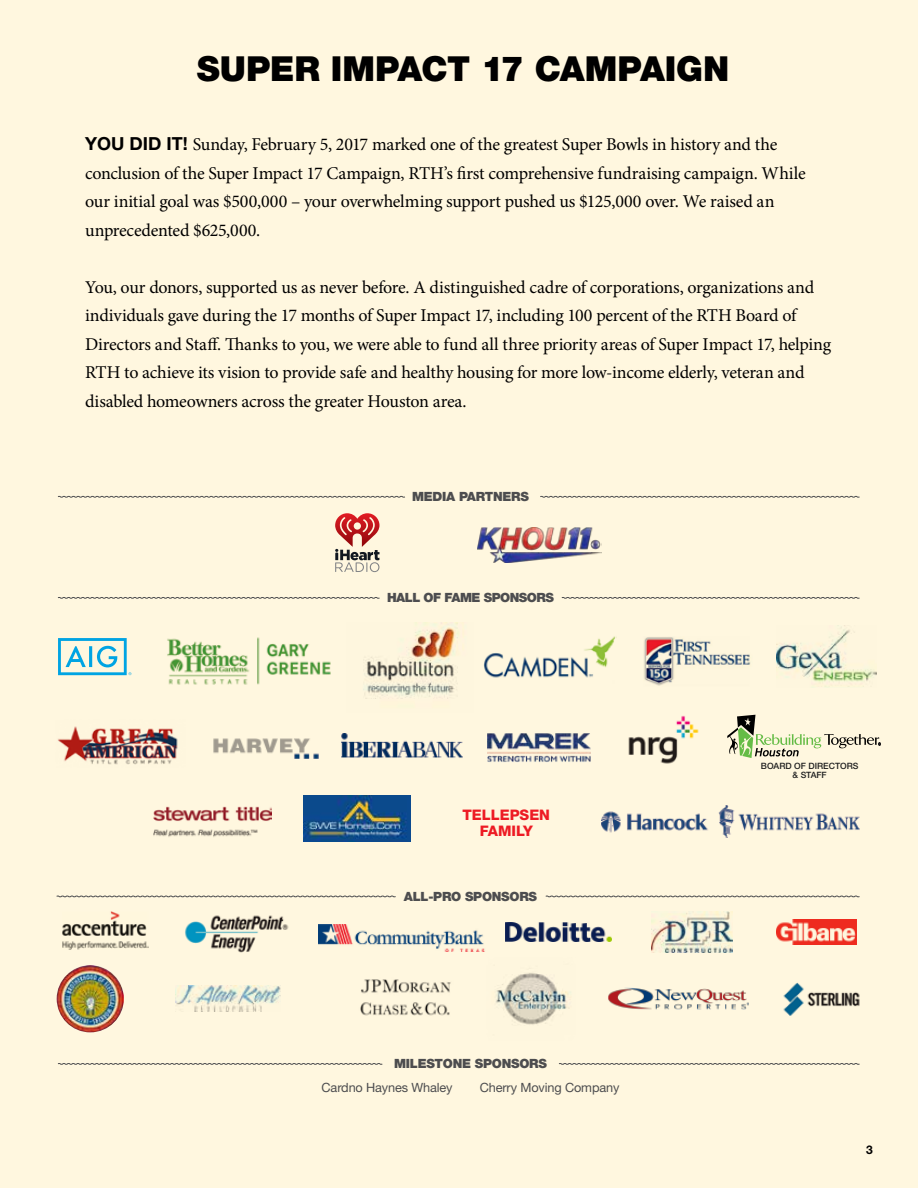
<style>
.page{position:relative;width:918px;height:1188px;background:#fff7df}
.page>*{position:absolute;margin:0;border:0;box-sizing:border-box;transform-origin:0 0}
.t1{font:900 34.5px "Helvetica Neue";color:#000}
.t2{font:18px/28.5px "Minion Pro";letter-spacing:-.015em;color:#000}
.t3{font:800 14.55px/16.4px "Helvetica Neue";color:#ed1b24;text-align:center}
.t4{font:900 12.75px "Helvetica Neue";letter-spacing:-.02em;color:#4d4d4f}
.t5{font:12.75px "Helvetica Neue";letter-spacing:-.01em;color:#4d4d4f}
.t6{font:900 12.75px "Helvetica Neue";letter-spacing:-.04em;color:#4d4d4f}
.t7{font:700 12px "Helvetica Neue";color:#000}
.t8{font:500 8.7px/9.4px "Helvetica Neue";color:#1f1f1f;text-align:center}
.s1{font-family:"Helvetica Neue";font-weight:700}
</style>
<div class="page">
<svg style="left:335px;top:513px;width:44px;height:59px"></svg>
<img style="left:602px;top:805px;width:257px;height:33px">
<img style="left:505px;top:922px;width:106px;height:20px">
<img style="left:154px;top:806px;width:117px;height:31px">
<img style="left:644px;top:637px;width:107px;height:49px">
<img style="left:363px;top:623px;width:96px;height:76px">
<img style="left:777px;top:627px;width:99px;height:60px">
<img style="left:213px;top:738px;width:106px;height:21px">
<img style="left:185px;top:915px;width:104px;height:38px">
<img style="left:496px;top:973px;width:75px;height:52px">
<img style="left:478px;top:527px;width:124px;height:35px">
<img style="left:318px;top:924px;width:167px;height:27px">
<img style="left:776px;top:920px;width:81px;height:24px">
<img style="left:175px;top:986px;width:105px;height:25px">
<img style="left:341px;top:734px;width:121px;height:24px">
<img style="left:57px;top:965px;width:67px;height:67px;border-radius:34px">
<img style="left:304px;top:796px;width:107px;height:46px">
<svg style="left:727px;top:715px;width:154px;height:43px"></svg>
<img style="left:167px;top:637px;width:164px;height:48px">
<img style="left:360px;top:979px;width:91px;height:37px">
<svg style="left:56px;top:895px;width:340px;height:2px"></svg>
<img style="left:783px;top:982px;width:77px;height:34px">
<img style="left:58px;top:726px;width:120px;height:39px">
<img style="left:651px;top:911px;width:81px;height:41px">
<img style="left:62px;top:911px;width:86px;height:39px">
<img style="left:484px;top:636px;width:132px;height:42px">
<svg style="left:58px;top:638px;width:73px;height:37px"></svg>
<img style="left:628px;top:715px;width:71px;height:49px">
<img style="left:488px;top:733px;width:102px;height:29px">
<img style="left:608px;top:987px;width:140px;height:23px">
<svg style="left:545px;top:895px;width:315px;height:2px"></svg>
<svg style="left:58px;top:496px;width:347px;height:2px"></svg>
<svg style="left:540px;top:496px;width:320px;height:2px"></svg>
<svg style="left:58px;top:1063px;width:325px;height:2px"></svg>
<svg style="left:559px;top:1063px;width:301px;height:2px"></svg>
<svg style="left:58px;top:597px;width:322px;height:2px"></svg>
<svg style="left:561px;top:597px;width:299px;height:2px"></svg>
<h1 class="t1" style="left:197px;top:48px;width:534px">SUPER IMPACT 17 CAMPAIGN</h1>
<p class="t2" style="left:85px;top:130px;width:722px"><span class="s1">YOU DID IT!</span> Sunday, February 5, 2017 marked one of the greatest Super Bowls in history and the conclusion of the Super Impact 17 Campaign, RTH’s first comprehensive fundraising campaign. While our initial goal was $500,000 – your overwhelming support pushed us $125,000 over. We raised an unprecedented $625,000.</p>
<p class="t2" style="left:85px;top:273px;width:748px">You, our donors, supported us as never before. A distinguished cadre of corporations, organizations and individuals gave during the 17 months of Super Impact 17, including 100 percent of the RTH Board of Directors and Staff. Thanks to you, we were able to fund all three priority areas of Super Impact 17, helping RTH to achieve its vision to provide safe and healthy housing for more low-income elderly, veteran and disabled homeowners across the greater Houston area.</p>
<p class="t4" style="left:412px;top:489px;width:118px">MEDIA PARTNERS</p>
<p class="t6" style="left:387px;top:590px;width:168px">HALL OF FAME SPONSORS</p>
<p class="t3" style="left:463px;top:806px;width:89px">TELLEPSEN<br>FAMILY</p>
<p class="t4" style="left:404px;top:889px;width:135px">ALL-PRO SPONSORS</p>
<p class="t4" style="left:394px;top:1056px;width:154px">MILESTONE SPONSORS</p>
<p class="t5" style="left:322px;top:1080px;width:133px">Cardno Haynes Whaley</p>
<p class="t5" style="left:480px;top:1080px;width:141px">Cherry Moving Company</p>
<p class="t8" style="left:761px;top:761px;width:99px">BOARD OF DIRECTORS &amp; STAFF</p>
<p class="t7" style="left:866px;top:1142px;width:8px">3</p>
</div>
